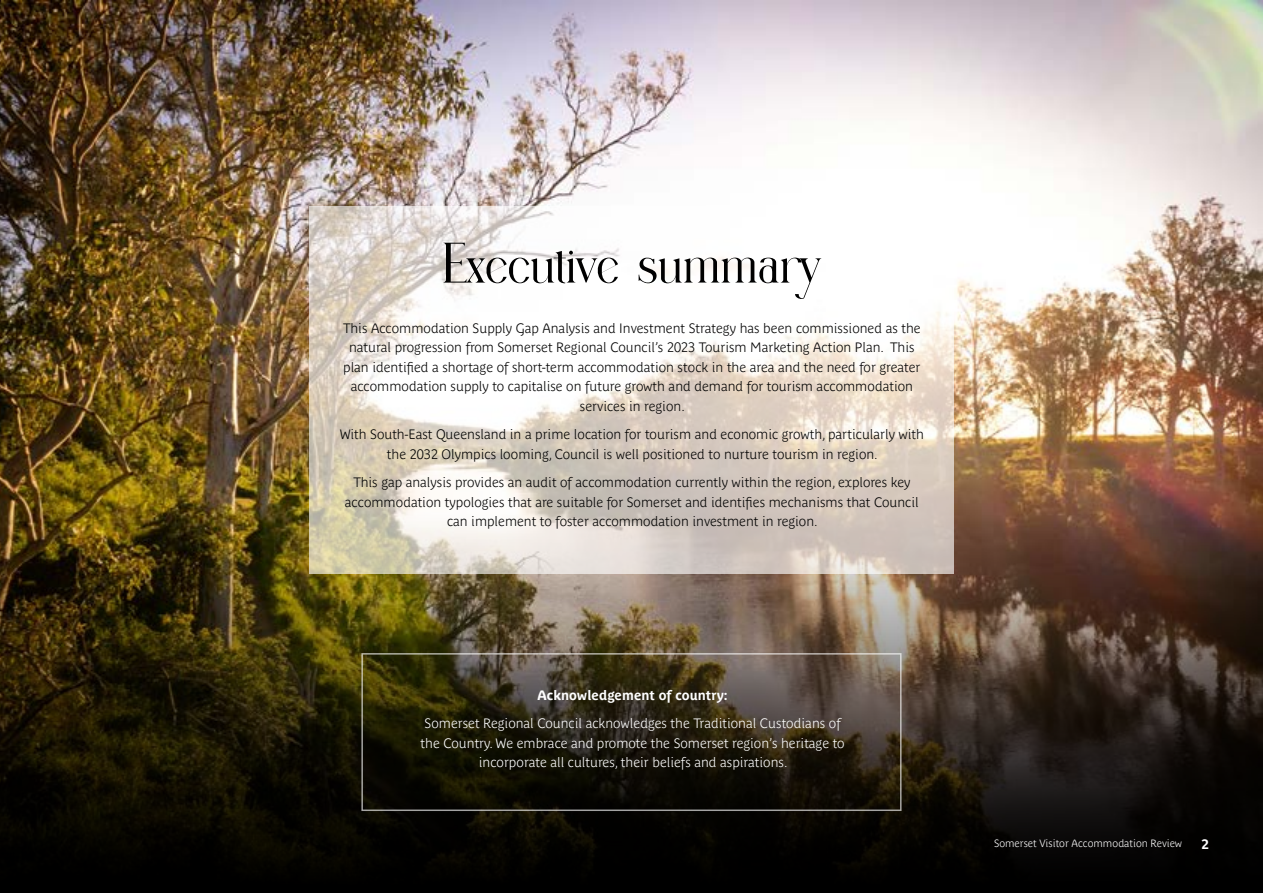
<style>
.page{position:relative;width:1263px;height:893px;background:#fff}
.page>*{position:absolute;margin:0;border:0;box-sizing:border-box;transform-origin:0 0}
.t1{font:57px "Nathile";letter-spacing:-.01em;color:#000}
.t2{font:700 13.5px/19.5px "Parisine Plus Std Clair";color:#000;text-align:center}
.t3{font:700 13.5px/19.5px "Parisine Plus Std Clair";color:#fff;text-align:center}
.t4{font:700 13.5px "Parisine Plus Std";color:#fff}
.t5{font:700 10.5px "Parisine Plus Std Clair";color:#fff}
</style>
<div class="page">
<img style="left:0;top:0;width:1263px;height:481px">
<img style="left:0;top:481px;width:1263px;height:412px">
<svg style="left:310px;top:206px;width:644px;height:368px"></svg>
<h1 class="t1" style="left:442px;top:237px;width:381px">Executive summary</h1>
<p class="t2" style="left:343px;top:318px;width:579px">This Accommodation Supply Gap Analysis and Investment Strategy has been commissioned as the natural progression from Somerset Regional Council’s 2023 Tourism Marketing Action Plan. This plan identified a shortage of short-term accommodation stock in the area and the need for greater accommodation supply to capitalise on future growth and demand for tourism accommodation services in region.</p>
<p class="t2" style="left:340px;top:425px;width:586px">With South-East Queensland in a prime location for tourism and economic growth, particularly with the 2032 Olympics looming, Council is well positioned to nurture tourism in region.</p>
<p class="t2" style="left:345px;top:473px;width:575px">This gap analysis provides an audit of accommodation currently within the region, explores key accommodation typologies that are suitable for Somerset and identifies mechanisms that Council can implement to foster accommodation investment in region.</p>
<p class="t4" style="left:538px;top:687px;width:192px">Acknowledgement of country:</p>
<p class="t3" style="left:421px;top:714px;width:425px">Somerset Regional Council acknowledges the Traditional Custodians of the Country. We embrace and promote the Somerset region’s heritage to incorporate all cultures, their beliefs and aspirations.</p>
<p class="t5" style="left:994px;top:838px;width:190px">Somerset Visitor Accommodation Review</p>
<p class="t4" style="left:1201px;top:836px;width:9px">2</p>
</div>
